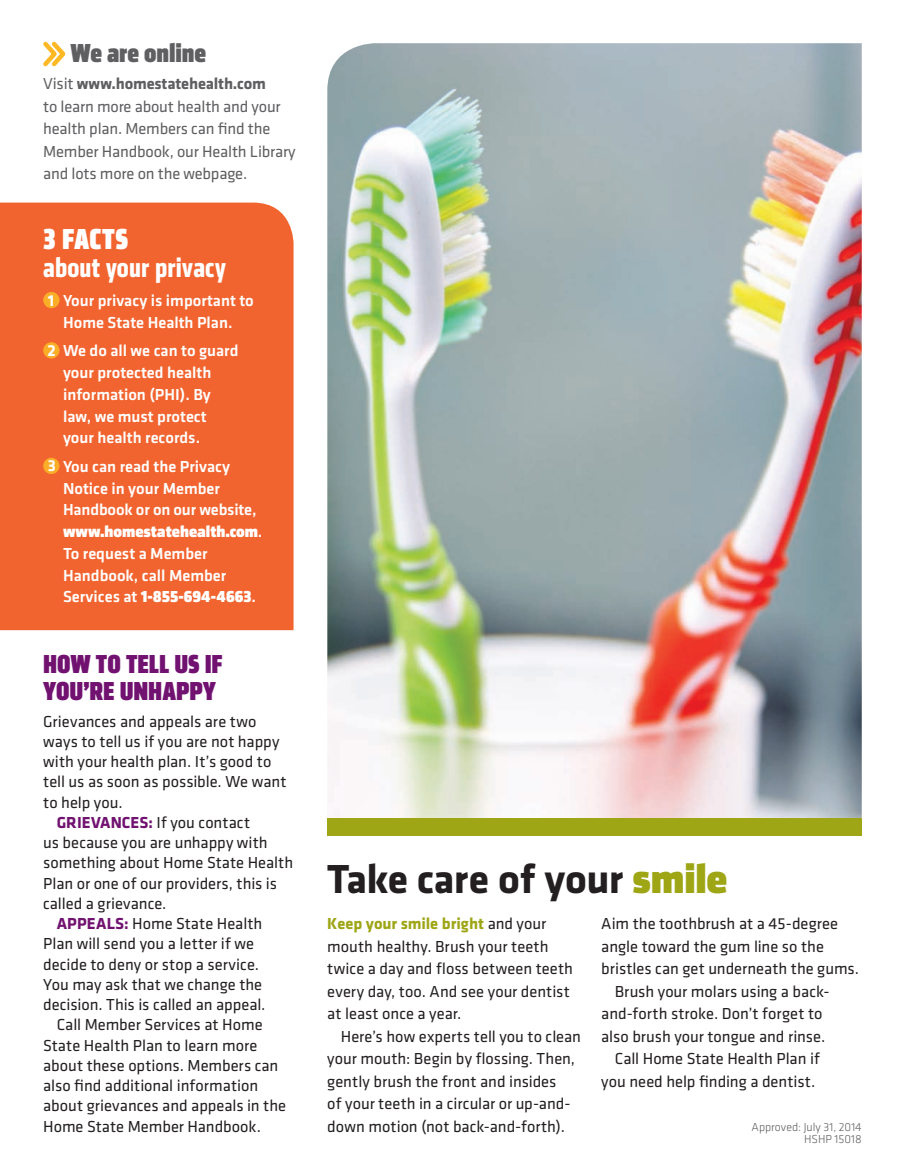
<style>
.page{position:relative;width:905px;height:1175px;background:#fff}
.page>*{position:absolute;margin:0;border:0;box-sizing:border-box;transform-origin:0 0}
.t1{font:700 42px "Klavika";color:#231f20}
.t2{font:30px "Klavika Display Bl Cond";letter-spacing:.01em;color:#fff}
.t3{font:700 condensed 28.5px "Klavika";letter-spacing:.01em;color:#fff}
.t4{font:27px/27px "Klavika Display Bl Cond";letter-spacing:-.005em;color:#711271}
.t5{font:27px "Klavika Display Bl Cond";color:#5f5f62}
.t6{font:16.5px/22.5px "Klavika";color:#231f20}
.t7{font:500 16.5px/21.8px "Klavika";color:#fff}
.t8{font:16.5px/22.5px "Klavika";letter-spacing:-.01em;color:#5f5f62}
.t9{font:16.5px "Klavika Display Bl";color:#fff}
.t10{font:300 12px/12px "Klavika";color:#5f5f62;text-align:right}
.s1{font-weight:700}
.s2{font-family:"Klavika";font-weight:500}
.s3{font-weight:700;color:#711271}
.s4{font-family:"Klavika Display Bl";font-weight:400;color:#9ea615}
.s5{font-weight:700;color:#9ea615}
</style>
<div class="page">
<svg style="left:43px;top:41px;width:23px;height:26px"></svg>
<img style="left:327px;top:43px;width:534px;height:775px">
<div style="left:327px;top:818px;width:534px;height:17px;background:#9ea615"></div>
<div style="left:0;top:202px;width:293px;height:428px;background:#f2642f"></div>
<div style="left:43px;top:292px;width:17px;height:16px;background:#faad26;border-radius:50%"></div>
<div style="left:43px;top:342px;width:17px;height:16px;background:#faad26;border-radius:50%"></div>
<div style="left:43px;top:458px;width:17px;height:16px;background:#faad26;border-radius:50%"></div>
<h3 class="t5" style="left:70px;top:37px;width:137px">WE ARE ONLINE</h3>
<p class="t8" style="left:43px;top:72px;width:254px">visit <span class="s1">www.homestatehealth.com<br></span>to learn more about health and your health plan. Members can find the Member Handbook, our Health Library and lots more on the webpage.</p>
<h2 class="t2" style="left:43px;top:221px;width:86px">3 FACTS</h2>
<h3 class="t3" style="left:43px;top:249px;width:184px">about your privacy</h3>
<p class="t7" style="left:48px;top:289px;width:207px;text-align:center"><span class="s1">1</span> your privacy is important to home State health Plan.</p>
<p class="t7" style="left:63px;top:339px;width:177px;text-indent:-16px"><span class="s1">2</span> We do all we can to guard your protected health information (PhI). By law, we must protect your health records.</p>
<p class="t7" style="left:63px;top:455px;width:195px;text-indent:-15px"><span class="s1">3</span> you can read the Privacy<br>Notice in your Member handbook or on our website,</p>
<p class="t9" style="left:63px;top:522px;width:201px">www.homestatehealth.com<span class="s2">.</span></p>
<p class="t7" style="left:63px;top:542px;width:165px">to request a Member handbook, call Member</p>
<p class="t9" style="left:63px;top:587px;width:194px"><span class="s2">Services at</span> 1-855-694-4663<span class="s2">.</span></p>
<h3 class="t4" style="left:43px;top:651px;width:181px">HOW TO TELL US IF<br>YOU’RE UNHAPPY</h3>
<p class="t6" style="left:43px;top:709px;width:215px">Grievances and appeals are two</p>
<p class="t6" style="left:43px;top:729px;width:238px">ways to tell us if you are not happy</p>
<p class="t6" style="left:43px;top:750px;width:230px">with your health plan. It’s good to</p>
<p class="t6" style="left:43px;top:770px;width:245px">tell us as soon as possible. We want</p>
<p class="t6" style="left:43px;top:790px;width:81px">to help you.</p>
<p class="t6" style="left:57px;top:810px;width:195px"><span class="s3">GrievanceS:</span> If you contact</p>
<p class="t6" style="left:43px;top:831px;width:226px">us because you are unhappy with</p>
<p class="t6" style="left:43px;top:851px;width:251px">something about Home State Health</p>
<p class="t6" style="left:43px;top:871px;width:235px">Plan or one of our providers, this is</p>
<p class="t6" style="left:43px;top:891px;width:125px">called a grievance.</p>
<p class="t6" style="left:57px;top:912px;width:207px"><span class="s3">appealS:</span> Home State Health</p>
<p class="t6" style="left:43px;top:932px;width:212px">Plan will send you a letter if we</p>
<p class="t6" style="left:43px;top:952px;width:217px">decide to deny or stop a service.</p>
<p class="t6" style="left:43px;top:972px;width:220px">You may ask that we change the</p>
<p class="t6" style="left:43px;top:992px;width:224px">decision. This is called an appeal.</p>
<p class="t6" style="left:57px;top:1013px;width:207px">Call Member Services at Home</p>
<p class="t6" style="left:43px;top:1033px;width:216px">State Health Plan to learn more</p>
<p class="t6" style="left:43px;top:1053px;width:237px">about these options. Members can</p>
<p class="t6" style="left:43px;top:1073px;width:216px">also find additional information</p>
<p class="t6" style="left:43px;top:1094px;width:244px">about grievances and appeals in the</p>
<p class="t6" style="left:43px;top:1114px;width:219px">Home State Member Handbook.</p>
<h1 class="t1" style="left:327px;top:848px;width:401px">Take care of your <span class="s4">smile</span></h1>
<p class="t6" style="left:327px;top:911px;width:247px"><span class="s5">Keep your smile bright</span> and your mouth healthy. Brush your teeth twice a day and floss between teeth every day, too. and see your dentist at least once a year.</p>
<p class="t6" style="left:327px;top:1024px;width:255px;text-indent:13px">Here’s how experts tell you to clean your mouth: Begin by flossing. Then, gently brush the front and insides<br>of your teeth in a circular or up-and&shy;down motion (not back-and-forth).</p>
<p class="t6" style="left:601px;top:911px;width:238px">aim the toothbrush at a 45-degree</p>
<p class="t6" style="left:601px;top:934px;width:224px">angle toward the gum line so the</p>
<p class="t6" style="left:601px;top:956px;width:259px">bristles can get underneath the gums.</p>
<p class="t6" style="left:614px;top:979px;width:216px">Brush your molars using a back-</p>
<p class="t6" style="left:601px;top:1001px;width:223px">and-forth stroke. Don’t forget to</p>
<p class="t6" style="left:601px;top:1024px;width:225px">also brush your tongue and rinse.</p>
<p class="t6" style="left:614px;top:1046px;width:207px">Call Home State Health Plan if</p>
<p class="t6" style="left:601px;top:1069px;width:215px">you need help finding a dentist.</p>
<p class="t10" style="left:751px;top:1120px;width:112px">Approved: July 31, 2014<br>HSHP 15018</p>
</div>
